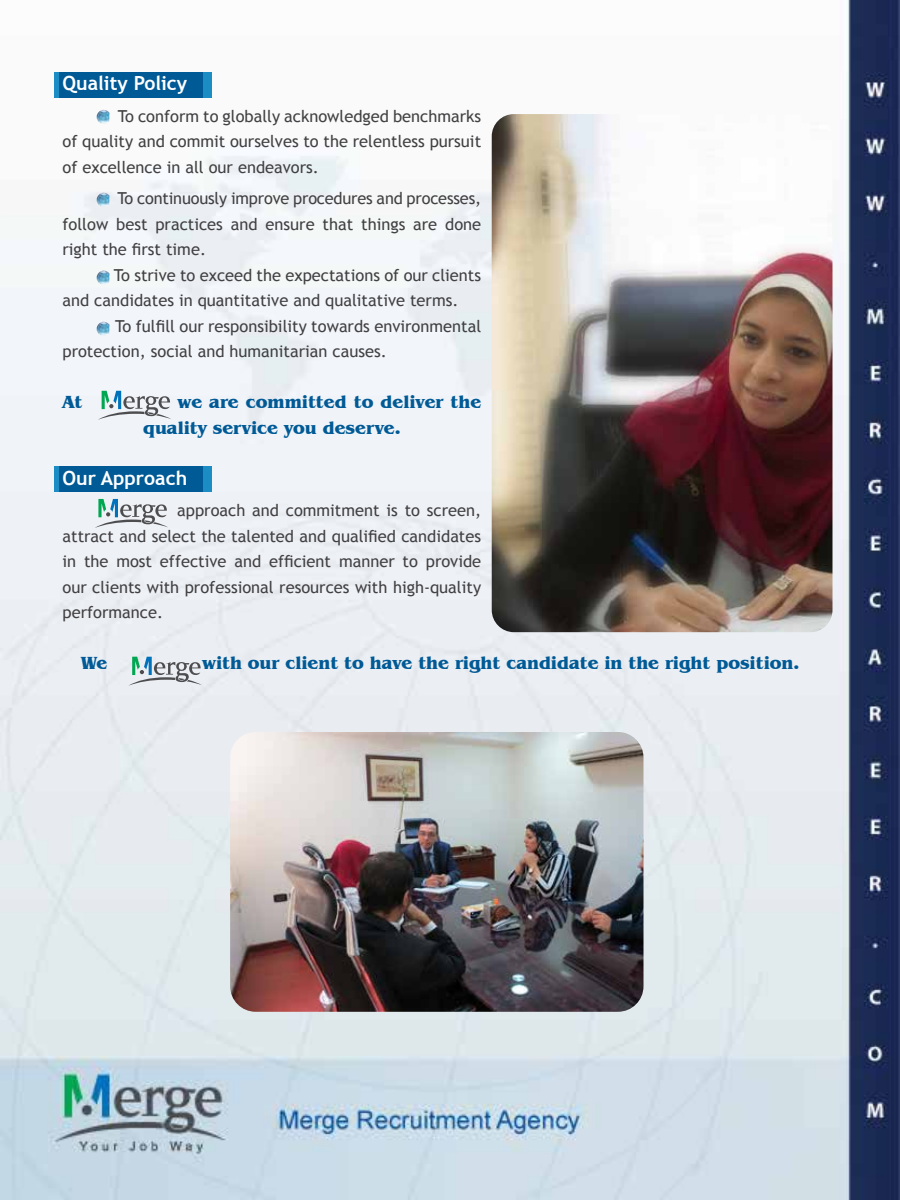
<style>
.page{position:relative;width:900px;height:1200px;background:#fff}
.page>*{position:absolute;margin:0;border:0;box-sizing:border-box;transform-origin:0 0}
.t1{font:700 19.5px "Trebuchet MS";color:#fff}
.t2{font:700 18px/25.5px "Benguiat IT Cby BT";color:#005a96}
.t3{font:16.5px/25.5px "Trebuchet MS";color:#414042;text-align:justify}
</style>
<div class="page">
<img style="left:0;top:0;width:900px;height:1200px">
<div style="left:54px;top:72px;width:157px;height:26px;background:#1b8dc4"></div>
<div style="left:59px;top:72px;width:143px;height:26px;background:#005a96"></div>
<div style="left:54px;top:466px;width:157px;height:26px;background:#1b8dc4"></div>
<div style="left:59px;top:466px;width:143px;height:26px;background:#005a96"></div>
<img style="left:492px;top:114px;width:340px;height:518px">
<svg style="left:97px;top:193px;width:12px;height:13px"></svg>
<svg style="left:97px;top:271px;width:12px;height:13px"></svg>
<svg style="left:97px;top:322px;width:12px;height:13px"></svg>
<svg style="left:98px;top:391px;width:74px;height:29px"></svg>
<svg style="left:94px;top:499px;width:74px;height:29px;background:#bac8cc"></svg>
<svg style="left:128px;top:657px;width:74px;height:29px;background:#b8c6c9"></svg>
<img style="left:97px;top:110px;width:12px;height:14px">
<img style="left:230px;top:732px;width:414px;height:280px">
<p class="t1" style="left:63px;top:71px;width:126px">Quality Policy</p>
<p class="t3" style="left:63px;top:104px;width:420px;text-indent:55px">To conform to globally acknowledged benchmarks of quality and commit ourselves to the relentless pursuit of excellence in all our endeavors.</p>
<p class="t3" style="left:63px;top:186px;width:420px;text-indent:55px">To continuously improve procedures and processes, follow best practices and ensure that things are done right the first time.</p>
<p class="t3" style="left:63px;top:263px;width:420px;text-indent:51px">To strive to exceed the expectations of our clients and candidates in quantitative and qualitative terms.</p>
<p class="t3" style="left:63px;top:314px;width:420px;text-indent:53px">To fulfill our responsibility towards environmental protection, social and humanitarian causes.</p>
<p class="t2" style="left:63px;top:389px;width:22px">At</p>
<p class="t2" style="left:143px;top:389px;width:340px;text-indent:34px">we are committed to deliver the quality service you deserve.</p>
<p class="t1" style="left:63px;top:466px;width:126px">Our Approach</p>
<p class="t3" style="left:63px;top:498px;width:420px;text-indent:115px">approach and commitment is to screen, attract and select the talented and qualified candidates in the most effective and efficient manner to provide our clients with professional resources with high-quality performance.</p>
<p class="t2" style="left:81px;top:650px;width:28px">We</p>
<p class="t2" style="left:202px;top:650px;width:599px">with our client to have the right candidate in the right position.</p>
</div>
